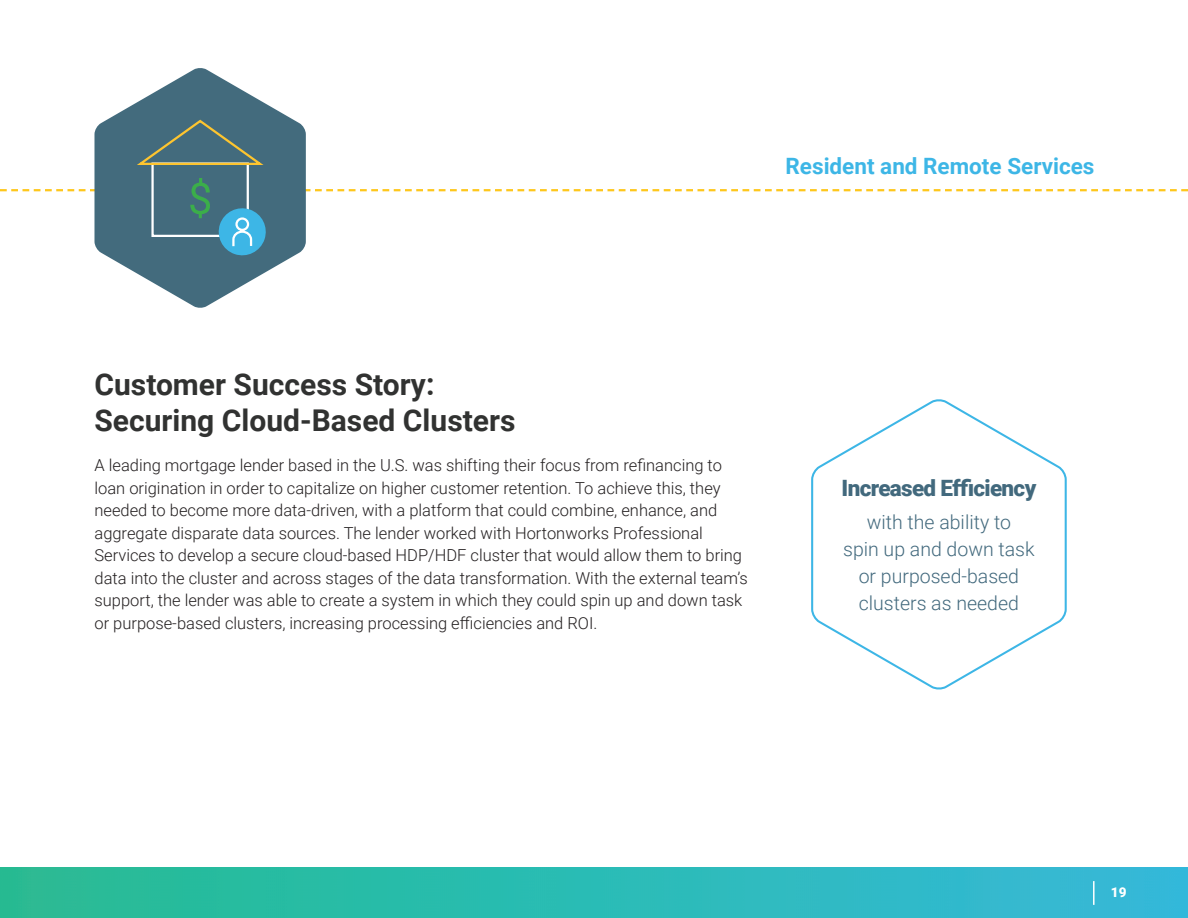
<style>
.page{position:relative;width:1188px;height:918px;background:#fff}
.page>*{position:absolute;margin:0;border:0;box-sizing:border-box;transform-origin:0 0}
.t1{font:700 30px/36px "Roboto";color:#313231}
.t2{font:700 22.5px "Roboto";color:#3db6e6}
.t3{font:900 22.5px "Roboto";letter-spacing:-.03em;color:#42697d}
.t4{font:300 19.5px/27px "Roboto";color:#42697d;text-align:center}
.t5{font:300 16.5px/22.5px "Roboto";color:#231f20}
.t6{font:900 13.5px "Roboto";color:#fff}
</style>
<div class="page">
<img style="left:0;top:867px;width:1188px;height:51px">
<hr style="left:1093px;top:881px;width:2px;height:24px;background:#fff">
<svg style="left:94px;top:68px;width:212px;height:240px;fill:#436b7d"></svg>
<svg style="left:133px;top:118px;width:134px;height:48px;background:#557476"></svg>
<svg style="left:0;top:178px;width:1188px;height:80px"></svg>
<svg style="left:811px;top:399px;width:256px;height:291px"></svg>
<h2 class="t2" style="left:786px;top:150px;width:310px">Resident and Remote Services</h2>
<h1 class="t1" style="left:94px;top:365px;width:423px">Customer Success Story:<br>Securing Cloud-Based Clusters</h1>
<p class="t5" style="left:94px;top:454px;width:655px">A leading mortgage lender based in the U.S. was shifting their focus from refinancing to loan origination in order to capitalize on higher customer retention. To achieve this, they needed to become more data-driven, with a platform that could combine, enhance, and aggregate disparate data sources. The lender worked with Hortonworks Professional Services to develop a secure cloud-based HDP/HDF cluster that would allow them to bring data into the cluster and across stages of the data transformation. With the external team’s support, the lender was able to create a system in which they could spin up and down task or purpose-based clusters, increasing processing efficiencies and ROI.</p>
<h2 class="t3" style="left:842px;top:472px;width:196px">Increased Efficiency</h2>
<p class="t4" style="left:843px;top:508px;width:193px">with the ability to<br>spin up and down task or purposed-based clusters as needed</p>
<p class="t6" style="left:1111px;top:883px;width:17px">19</p>
</div>
